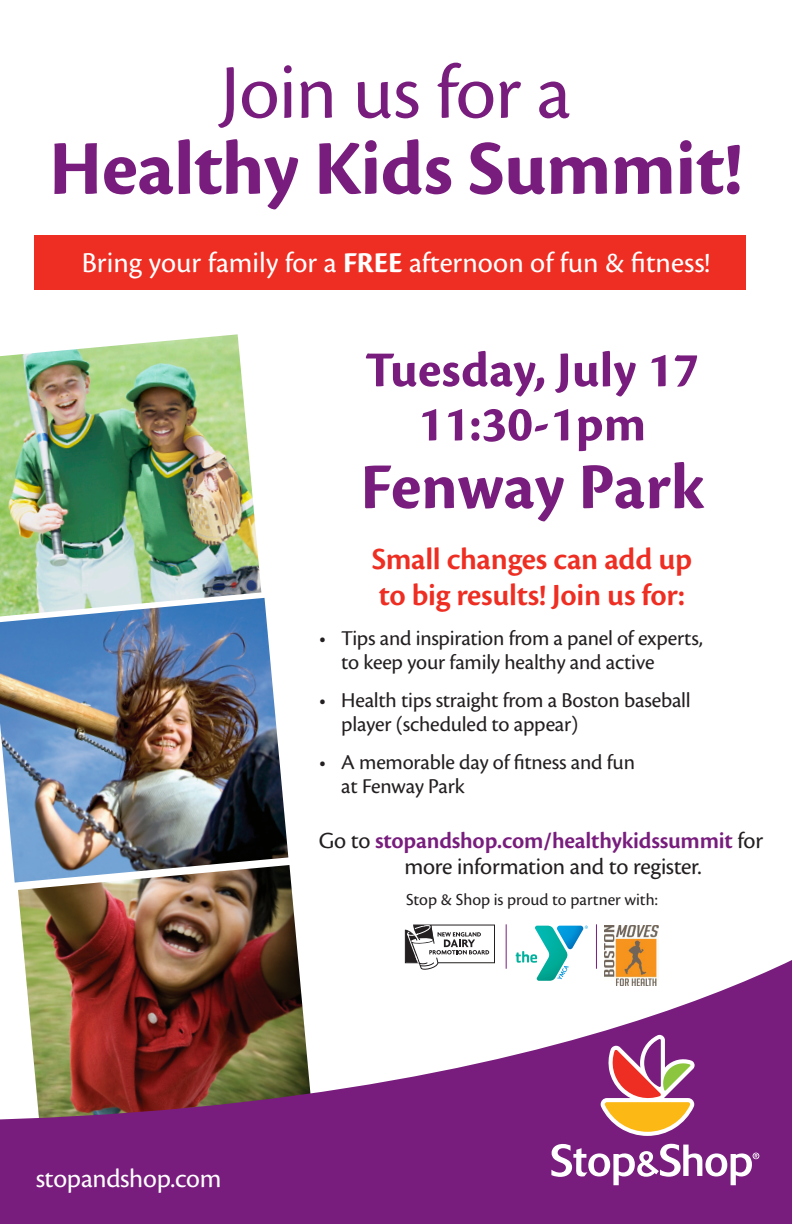
<style>
.page{position:relative;width:792px;height:1224px;background:#fff}
.page>*{position:absolute;margin:0;border:0;box-sizing:border-box;transform-origin:0 0}
.t1{font:700 80px "Cronos Pro";letter-spacing:-.005em;color:#781d7d}
.t2{font:80px "Cronos Pro";letter-spacing:-.01em;color:#781d7d}
.t3{font:700 67.6px "Cronos Pro";letter-spacing:-.005em;color:#781d7d}
.t4{font:700 51.8px/54.2px "Cronos Pro";color:#781d7d;text-align:center}
.t5{font:600 32px "Cronos Pro";letter-spacing:-.01em;color:#ee2e22}
.t6{font:30px "Cronos Pro";color:#fff}
.t7{font:27.6px "Cronos Pro";letter-spacing:-.01em;color:#fff}
.t8{font:24px/26.2px "Cronos Pro";letter-spacing:-.015em;color:#231f20}
.t9{font:22px/24px "Cronos Pro";letter-spacing:-.01em;color:#231f20}
.t10{font:17.4px "Cronos Pro";color:#231f20}
.s1{font-weight:700}
.s2{font-weight:600;color:#781d7d}
</style>
<div class="page">
<img style="left:0;top:598px;width:288px;height:285px">
<img style="left:18px;top:865px;width:276px;height:45px">
<svg style="left:0;top:910px;width:792px;height:314px;fill:#781d7d"></svg>
<svg style="left:551px;top:1144px;width:208px;height:41px"></svg>
<svg style="left:601px;top:1035px;width:94px;height:101px"></svg>
<div style="left:35px;top:235px;width:711px;height:55px;background:#ee2e22"></div>
<img style="left:0;top:334px;width:261px;height:282px">
<hr style="left:506px;top:924px;width:1px;height:45px;background:#781d7d">
<hr style="left:596px;top:924px;width:1px;height:45px;background:#781d7d">
<img style="left:604px;top:926px;width:55px;height:59px">
<svg style="left:516px;top:926px;width:72px;height:55px"></svg>
<svg style="left:405px;top:924px;width:90px;height:47px"></svg>
<p class="t2" style="left:221px;top:47px;width:352px">Join us for a</p>
<p class="t1" style="left:49px;top:123px;width:695px">Healthy Kids Summit!</p>
<p class="t6" style="left:82px;top:246px;width:630px">Bring your family for a <span class="s1">FREE</span> afternoon of fun &amp; fitness!</p>
<p class="t4" style="left:365px;top:344px;width:335px">Tuesday, July 17<br>11:30-1pm</p>
<p class="t3" style="left:360px;top:448px;width:345px">Fenway Park</p>
<p class="t5" style="left:372px;top:541px;width:322px">Small changes can add up</p>
<p class="t5" style="left:379px;top:577px;width:308px">to big results! Join us for:</p>
<p class="t9" style="left:341px;top:627px;width:363px;text-indent:-22px">• Tips and inspiration from a panel of experts, to keep your family healthy and active</p>
<p class="t9" style="left:341px;top:689px;width:351px;text-indent:-22px">• Health tips straight from a Boston baseball player (scheduled to appear)</p>
<p class="t9" style="left:341px;top:751px;width:295px;text-indent:-22px">• A memorable day of fitness and fun at Fenway Park</p>
<p class="t8" style="left:404px;top:828px;width:360px;text-indent:-86px">Go to <span class="s2">stopandshop.com/healthykidssummit</span> for more information and to register.</p>
<p class="t7" style="left:36px;top:1162px;width:187px">stopandshop.com</p>
<p class="t10" style="left:406px;top:890px;width:253px">Stop &amp; Shop is proud to partner with:</p>
</div>
